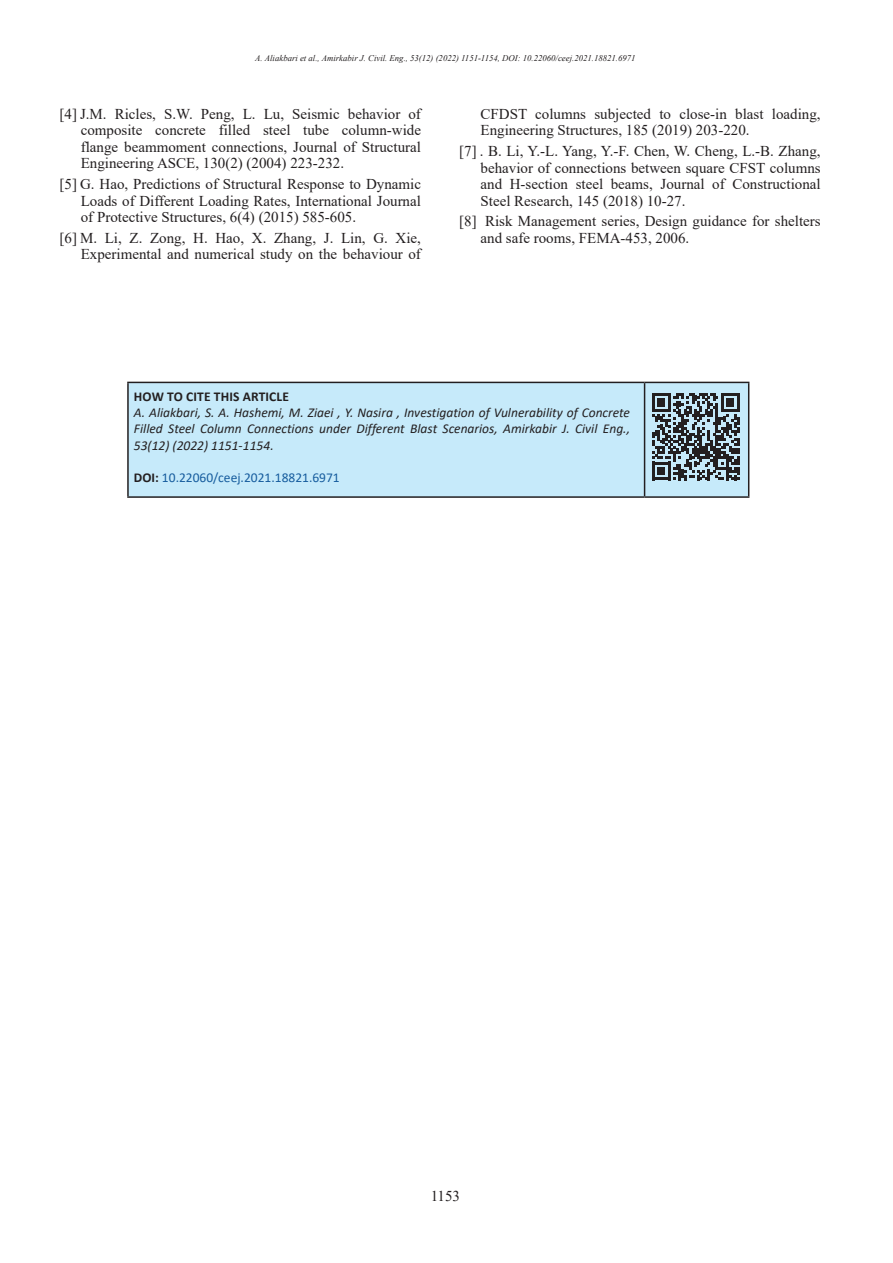
<style>
.page{position:relative;width:893px;height:1263px;background:#fff}
.page>*{position:absolute;margin:0;border:0;box-sizing:border-box;transform-origin:0 0}
.t1{font:15px/16.5px "Times New Roman";color:#231f20;text-align:justify}
.t2{font:italic 13.5px/16.2px "Calibri";color:#231f20;text-align:justify}
.t3{font:13.5px "Calibri";color:#175d9e}
.t4{font:700 13.5px "Calibri";letter-spacing:.01em;color:#231f20}
.t5{font:italic 8.7px "Times New Roman";color:#231f20}
.s1{font-weight:700;color:#231f20}
</style>
<div class="page">
<div style="left:129px;top:383px;width:619px;height:113px;background:#c6eafa"></div>
<hr style="left:127px;top:382px;width:518px;height:1px;background:#231f20">
<hr style="left:127px;top:383px;width:2px;height:113px;background:#231f20">
<hr style="left:645px;top:382px;width:104px;height:1px;background:#231f20">
<hr style="left:644px;top:383px;width:1px;height:113px;background:#231f20">
<hr style="left:748px;top:383px;width:1px;height:113px;background:#231f20">
<hr style="left:127px;top:496px;width:518px;height:2px;background:#231f20">
<hr style="left:645px;top:496px;width:104px;height:2px;background:#231f20">
<svg style="left:652px;top:393px;width:87px;height:87px;background:#69767d"></svg>
<p class="t5" style="left:255px;top:52px;width:382px">A. Aliakbari et al., Amirkabir J. Civil. Eng., 53(12) (2022) 1151-1154, DOI: 10.22060/ceej.2021.18821.6971</p>
<p class="t1" style="left:81px;top:105px;width:342px;text-indent:-21px">[4] J.M. Ricles, S.W. Peng, L. Lu, Seismic behavior of composite concrete filled steel tube column-wide flange beammoment connections, Journal of Structural Engineering ASCE, 130(2) (2004) 223-232.</p>
<p class="t1" style="left:81px;top:175px;width:342px;text-indent:-21px">[5] G. Hao, Predictions of Structural Response to Dynamic Loads of Different Loading Rates, International Journal of Protective Structures, 6(4) (2015) 585-605.</p>
<p class="t1" style="left:60px;top:229px;width:363px;text-align:right">[6] M. Li, Z. Zong, H. Hao, X. Zhang, J. Lin, G. Xie,<br>Experimental and numerical study on the behaviour of</p>
<p class="t1" style="left:480px;top:105px;width:342px">CFDST columns subjected to close-in blast loading,<br>Engineering Structures, 185 (2019) 203-220.</p>
<p class="t1" style="left:480px;top:142px;width:342px;text-indent:-21px">[7] . B. Li, Y.-L. Yang, Y.-F. Chen, W. Cheng, L.-B. Zhang, behavior of connections between square CFST columns and H-section steel beams, Journal of Constructional Steel Research, 145 (2018) 10-27.</p>
<p class="t1" style="left:480px;top:213px;width:342px;text-indent:-21px">[8] Risk Management series, Design guidance for shelters and safe rooms, FEMA-453, 2006.</p>
<p class="t4" style="left:134px;top:387px;width:157px">HOW TO CITE THIS ARTICLE</p>
<p class="t2" style="left:134px;top:404px;width:498px">A. Aliakbari, S. A. Hashemi, M. Ziaei , Y. Nasira , Investigation of Vulnerability of Concrete Filled Steel Column Connections under Different Blast Scenarios, Amirkabir J. Civil Eng., 53(12) (2022) 1151-1154.</p>
<p class="t3" style="left:134px;top:468px;width:207px"><span class="s1">DOI:</span> 10.22060/ceej.2021.18821.6971</p>
<p class="t1" style="left:431px;top:1187px;width:31px">1153</p>
</div>
